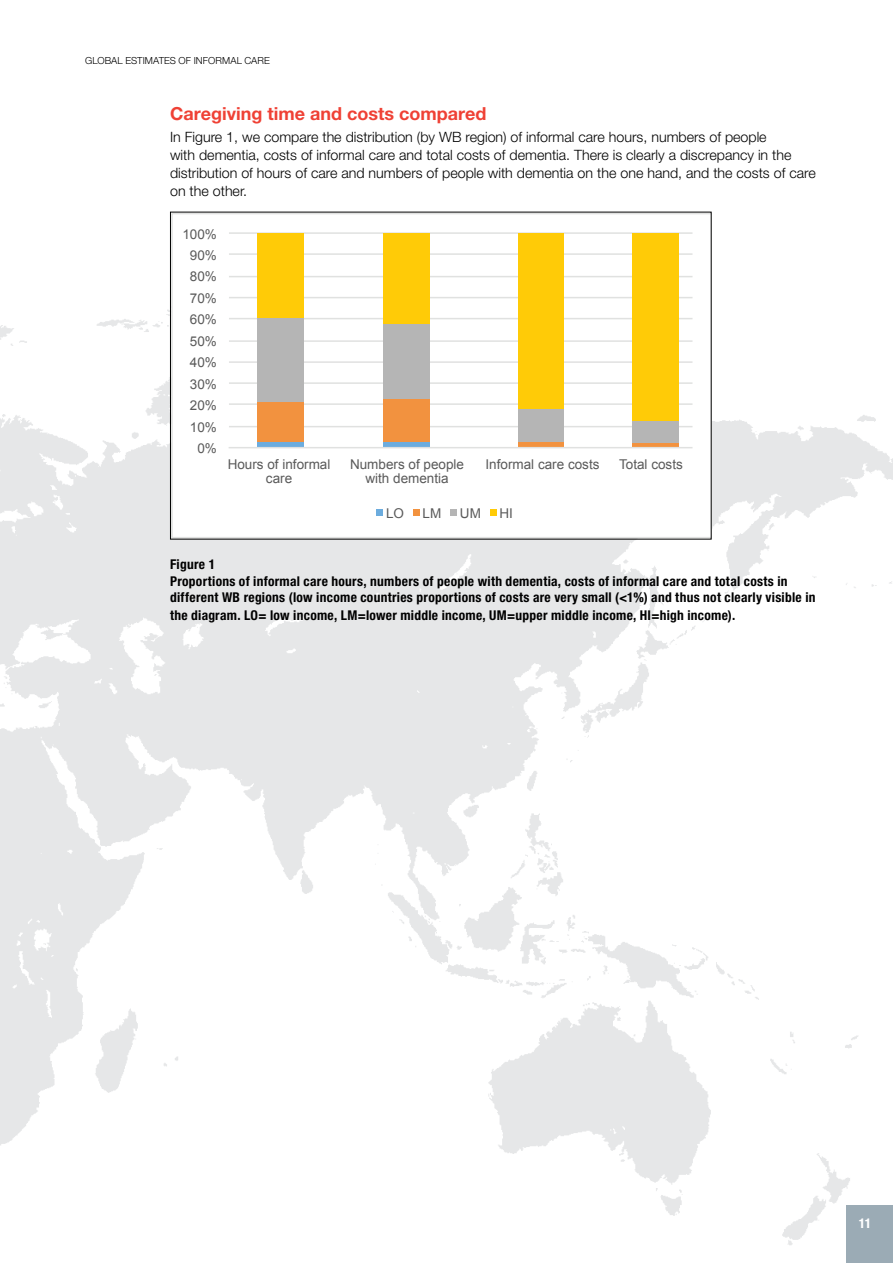
<style>
.page{position:relative;width:893px;height:1263px;background:#fff}
.page>*{position:absolute;margin:0;border:0;box-sizing:border-box;transform-origin:0 0}
.t1{font:700 18px "Helvetica Neue LT Pro";color:#ef4135}
.t2{font:300 14.25px/18px "Helvetica Neue LT Pro";color:#000}
.t3{font:700 condensed 13.5px/16.5px "Helvetica Neue LT Pro";letter-spacing:.02em;color:#000}
.t4{font:13.5px/13.5px "Arial";color:#5a5a5a;text-align:center}
.t5{font:700 condensed 13.5px "Helvetica Neue LT Pro";color:#fff}
.t6{font:300 9.75px "Helvetica Neue LT Pro";letter-spacing:.01em;color:#000}
</style>
<div class="page">
<img style="left:0;top:268px;width:893px;height:977px">
<svg style="left:172px;top:214px;width:537px;height:323px"></svg>
<div style="left:846px;top:1205px;width:47px;height:58px;background:#9babb5"></div>
<p class="t6" style="left:85px;top:54px;width:186px">GLOBAL ESTIMATES OF INFORMAL CARE</p>
<h1 class="t1" style="left:170px;top:103px;width:318px">Caregiving time and costs compared</h1>
<p class="t2" style="left:170px;top:128px;width:647px">In Figure 1, we compare the distribution (by WB region) of informal care hours, numbers of people<br>with dementia, costs of informal care and total costs of dementia. There is clearly a discrepancy in the distribution of hours of care and numbers of people with dementia on the one hand, and the costs of care on the other.</p>
<p class="t4" style="left:182px;top:227px;width:36px">100%</p>
<p class="t4" style="left:190px;top:249px;width:29px">90%</p>
<p class="t4" style="left:190px;top:270px;width:29px">80%</p>
<p class="t4" style="left:190px;top:291px;width:29px">70%</p>
<p class="t4" style="left:190px;top:313px;width:29px">60%</p>
<p class="t4" style="left:190px;top:334px;width:29px">50%</p>
<p class="t4" style="left:190px;top:356px;width:29px">40%</p>
<p class="t4" style="left:190px;top:377px;width:29px">30%</p>
<p class="t4" style="left:190px;top:399px;width:29px">20%</p>
<p class="t4" style="left:190px;top:420px;width:29px">10%</p>
<p class="t4" style="left:197px;top:442px;width:21px">0%</p>
<p class="t4" style="left:228px;top:458px;width:104px">Hours of informal care</p>
<p class="t4" style="left:350px;top:458px;width:116px">Numbers of people with dementia</p>
<p class="t4" style="left:485px;top:458px;width:116px">Informal care costs</p>
<p class="t4" style="left:619px;top:458px;width:65px">Total costs</p>
<p class="t4" style="left:386px;top:507px;width:20px">LO</p>
<p class="t4" style="left:423px;top:507px;width:20px">LM</p>
<p class="t4" style="left:460px;top:507px;width:22px">UM</p>
<p class="t4" style="left:499px;top:507px;width:15px">HI</p>
<p class="t3" style="left:170px;top:556px;width:647px">Figure 1<br>Proportions of informal care hours, numbers of people with dementia, costs of informal care and total costs in different WB regions (low income countries proportions of costs are very small (&lt;1%) and thus not clearly visible in</p>
<p class="t3" style="left:170px;top:607px;width:567px">the diagram. LO= low income, LM=lower middle income, UM=upper middle income, HI=high income).</p>
<p class="t5" style="left:859px;top:1215px;width:14px">11</p>
</div>
